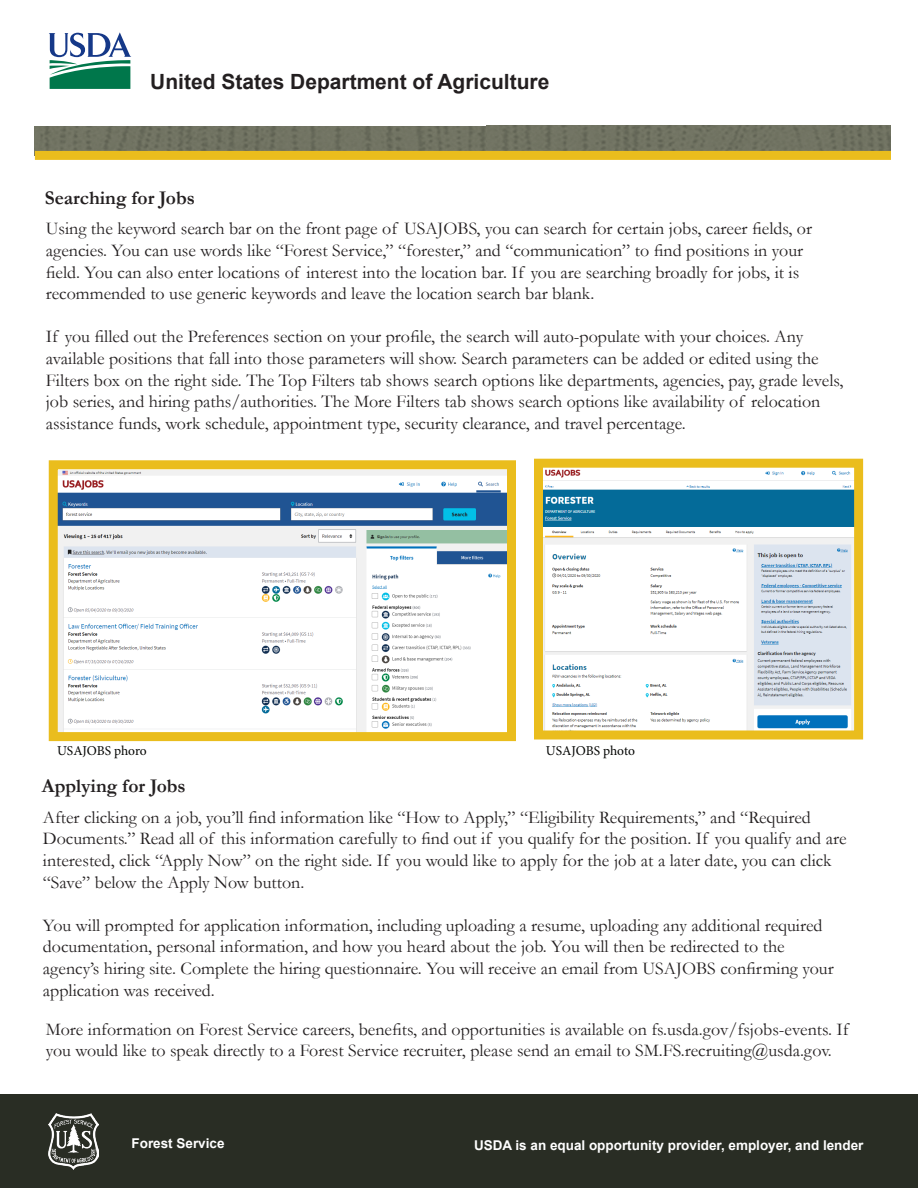
<style>
.page{position:relative;width:918px;height:1188px;background:#fff}
.page>*{position:absolute;margin:0;border:0;box-sizing:border-box;transform-origin:0 0}
.t1{font:700 21px "Arial";color:#231f20}
.t2{font:700 19.5px "Garamond";color:#231f20}
.t3{font:18px/21.6px "Garamond";color:#231f20}
.t4{font:700 13.5px "Arial";color:#fff}
.t5{font:13.5px "Minion Pro";letter-spacing:-.005em;color:#040503}
</style>
<div class="page">
<svg style="left:49px;top:32px;width:82px;height:57px"></svg>
<div style="left:0;top:1094px;width:918px;height:94px;background:#292d24"></div>
<img style="left:48px;top:1113px;width:51px;height:56px">
<img style="left:59px;top:471px;width:447px;height:260px">
<div style="left:49px;top:460px;width:467px;height:281px;border:9px solid #eabd1d"></div>
<img style="left:544px;top:469px;width:309px;height:261px">
<div style="left:534px;top:459px;width:329px;height:281px;border:9px solid #eabd1d"></div>
<img style="left:35px;top:126px;width:451px;height:25px">
<img style="left:486px;top:126px;width:405px;height:25px">
<div style="left:35px;top:151px;width:856px;height:9px;background:#eabd1d"></div>
<p class="t1" style="left:150px;top:67px;width:401px">United States Department of Agriculture</p>
<p class="t2" style="left:45px;top:184px;width:152px">Searching for Jobs</p>
<p class="t3" style="left:46px;top:217px;width:768px">Using the keyword search bar on the front page of USAJOBS, you can search for certain jobs, career fields, or agencies. You can use words like “Forest Service,” “forester,” and “communication” to find positions in your field. You can also enter locations of interest into the location bar. If you are searching broadly for jobs, it is recommended to use generic keywords and leave the location search bar blank.</p>
<p class="t3" style="left:46px;top:325px;width:799px">If you filled out the Preferences section on your profile, the search will auto-populate with your choices. Any available positions that fall into those parameters will show. Search parameters can be added or edited using the Filters box on the right side. The Top Filters tab shows search options like departments, agencies, pay, grade levels, job series, and hiring paths/authorities. The More Filters tab shows search options like availability of relocation assistance funds, work schedule, appointment type, security clearance, and travel percentage.</p>
<p class="t5" style="left:57px;top:742px;width:91px">USAJOBS phoro</p>
<p class="t5" style="left:546px;top:742px;width:90px">USAJOBS photo</p>
<p class="t2" style="left:42px;top:773px;width:145px">Applying for Jobs</p>
<p class="t3" style="left:43px;top:806px;width:805px">After clicking on a job, you’ll find information like “How to Apply,” “Eligibility Requirements,” and “Required Documents.” Read all of this information carefully to find out if you qualify for the position. If you qualify and are interested, click “Apply Now” on the right side. If you would like to apply for the job at a later date, you can click “Save” below the Apply Now button.</p>
<p class="t3" style="left:43px;top:914px;width:792px">You will prompted for application information, including uploading a resume, uploading any additional required documentation, personal information, and how you heard about the job. You will then be redirected to the agency’s hiring site. Complete the hiring questionnaire. You will receive an email from USAJOBS confirming your application was received.</p>
<p class="t3" style="left:46px;top:1018px;width:804px">More information on Forest Service careers, benefits, and opportunities is available on fs.usda.gov/fsjobs-events. If you would like to speak directly to a Forest Service recruiter, please send an email to SM.FS.recruiting@usda.gov.</p>
<p class="t4" style="left:132px;top:1134px;width:95px">Forest Service</p>
<p class="t4" style="left:474px;top:1135px;width:391px">USDA is an equal opportunity provider, employer, and lender</p>
</div>
